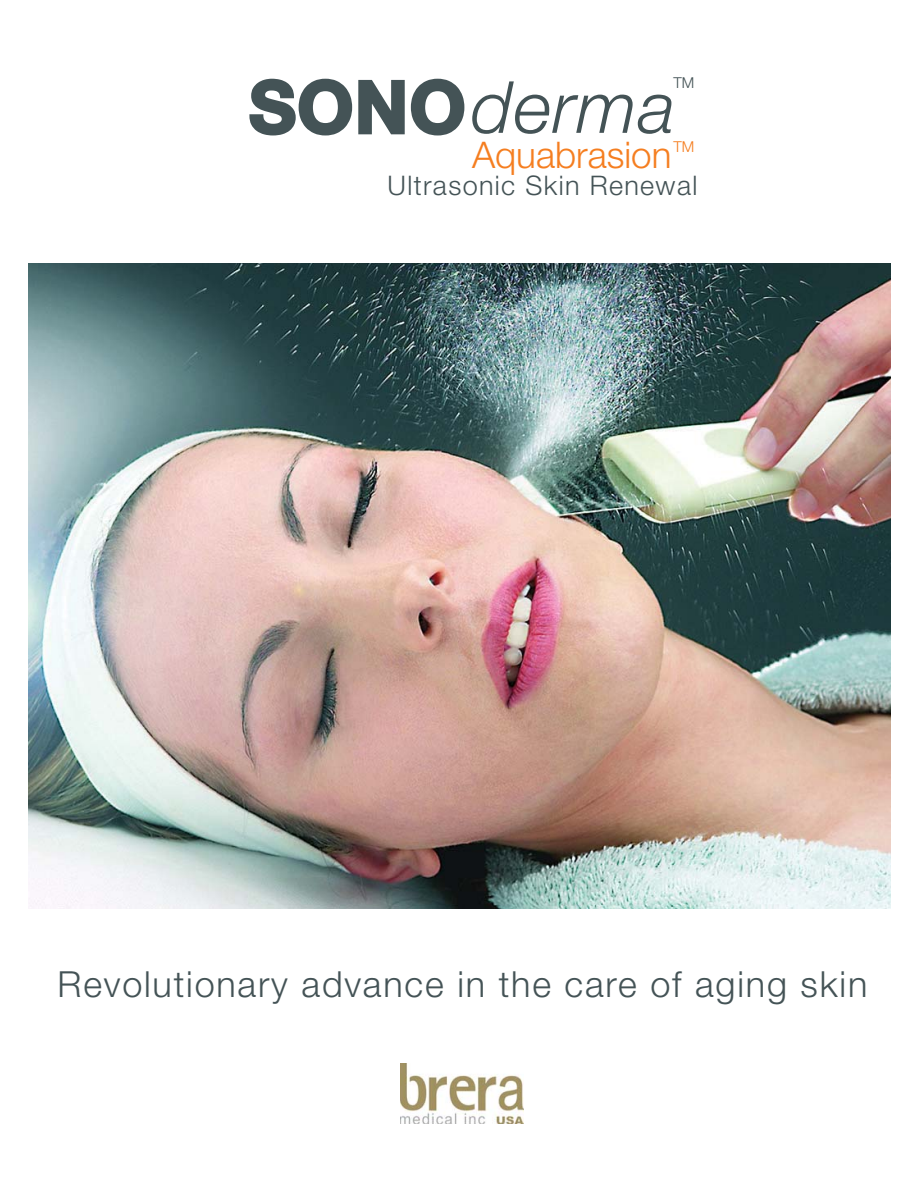
<style>
.page{position:relative;width:918px;height:1188px;background:#fff}
.page>*{position:absolute;margin:0;border:0;box-sizing:border-box;transform-origin:0 0}
.t1{font:italic 300 72px "Helvetica Neue";letter-spacing:.02em;color:#445356}
.t2{font:300 36.75px "Helvetica Neue";color:#f57e20}
.t3{font:300 36px "Helvetica Neue";letter-spacing:.05em;color:#445356}
.t4{font:300 27px "Helvetica Neue";letter-spacing:.05em;color:#445356}
.t5{font:300 15px "Helvetica Neue";color:#445356}
.t6{font:300 15px "Helvetica Neue";color:#f57e20}
.s1{font-weight:700;font-style:normal}
</style>
<div class="page">
<img style="left:28px;top:263px;width:863px;height:645px">
<svg style="left:249px;top:78px;width:216px;height:58px"></svg>
<img style="left:400px;top:1063px;width:123px;height:61px">
<p class="t5" style="left:673px;top:78px;width:22px">TM</p>
<h1 class="t1" style="left:249px;top:81px;width:428px"><span class="s1">SONO</span> derma</h1>
<p class="t2" style="left:472px;top:142px;width:201px">Aquabrasion</p>
<p class="t6" style="left:673px;top:141px;width:22px">TM</p>
<p class="t4" style="left:388px;top:176px;width:311px">Ultrasonic Skin Renewal</p>
<p class="t3" style="left:58px;top:971px;width:811px">Revolutionary advance in the care of aging skin</p>
</div>
